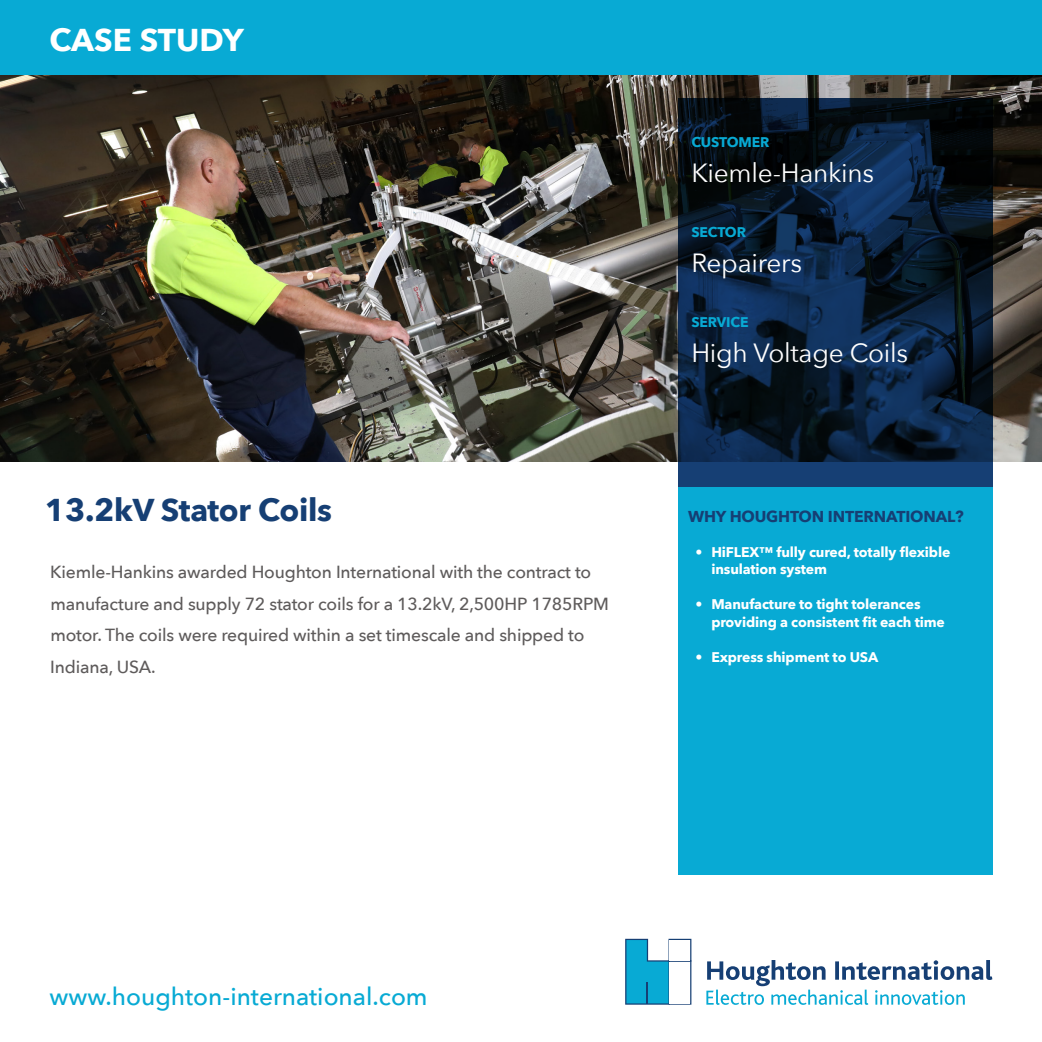
<style>
.page{position:relative;width:1042px;height:1042px;background:#fff}
.page>*{position:absolute;margin:0;border:0;box-sizing:border-box;transform-origin:0 0}
.t1{font:700 31.5px "Avenir Next";letter-spacing:-.01em;color:#163f74}
.t2{font:700 31.5px "Avenir Next";color:#fff}
.t3{font:26.25px "Avenir Next";letter-spacing:-.01em;color:#fff}
.t4{font:500 24.5px "Avenir Next";color:#08aad4}
.t5{font:500 17.5px/31.5px "Avenir Next";letter-spacing:-.01em;color:#5e5b5b}
.t6{font:700 15.75px "Avenir Next";letter-spacing:-.01em;color:#163f74}
.t7{font:700 14px/17.5px "Avenir Next";letter-spacing:-.01em;color:#fff}
.t8{font:700 14px "Avenir Next";letter-spacing:-.01em;color:#08aad4}
</style>
<div class="page">
<img style="left:0;top:74px;width:1042px;height:388px">
<svg style="left:678px;top:98px;width:314px;height:389px;background:#0a1f37"></svg>
<svg style="left:706px;top:960px;width:286px;height:45px"></svg>
<svg style="left:625px;top:939px;width:66px;height:65px"></svg>
<div style="left:670px;top:940px;width:20px;height:20px;background:#fff"></div>
<div style="left:670px;top:961px;width:20px;height:42px;background:#fff"></div>
<div style="left:678px;top:487px;width:314px;height:387px;background:#08aad4"></div>
<div style="left:0;top:0;width:1042px;height:74px;background:#08aad4"></div>
<p class="t2" style="left:50px;top:12px;width:196px">CASE STUDY</p>
<p class="t1" style="left:45px;top:482px;width:289px">13.2kV Stator Coils</p>
<p class="t5" style="left:50px;top:556px;width:560px">Kiemle-Hankins awarded Houghton International with the contract to manufacture and supply 72 stator coils for a 13.2kV, 2,500HP 1785RPM motor. The coils were required within a set timescale and shipped to Indiana, USA.</p>
<p class="t8" style="left:691px;top:130px;width:79px">CUSTOMER</p>
<p class="t3" style="left:691px;top:150px;width:184px">Kiemle-Hankins</p>
<p class="t8" style="left:691px;top:220px;width:56px">SECTOR</p>
<p class="t3" style="left:691px;top:241px;width:112px">Repairers</p>
<p class="t8" style="left:691px;top:310px;width:59px">SERVICE</p>
<p class="t3" style="left:691px;top:331px;width:218px">High Voltage Coils</p>
<p class="t6" style="left:688px;top:502px;width:277px">WHY HOUGHTON INTERNATIONAL?</p>
<p class="t7" style="left:711px;top:543px;width:240px;text-indent:-16px">• HiFLEX™ fully cured, totally flexible insulation system</p>
<p class="t7" style="left:711px;top:595px;width:235px;text-indent:-16px">• Manufacture to tight tolerances providing a consistent fit each time</p>
<p class="t7" style="left:695px;top:648px;width:184px">• Express shipment to USA</p>
<p class="t4" style="left:50px;top:975px;width:379px">www.houghton-international.com</p>
</div>
